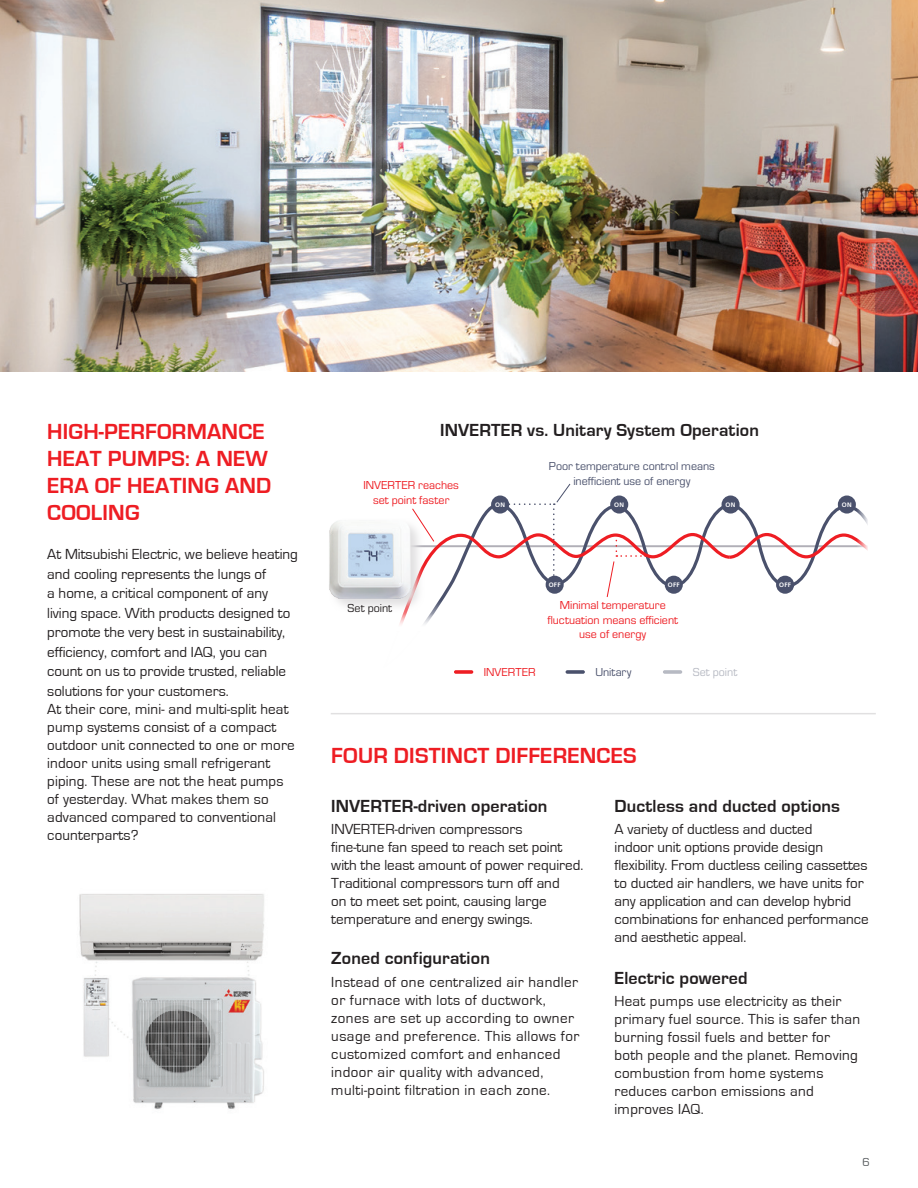
<style>
.page{position:relative;width:918px;height:1188px;background:#fff}
.page>*{position:absolute;margin:0;border:0;box-sizing:border-box;transform-origin:0 0}
.t1{font:700 22.5px/27px "Eurostile";letter-spacing:.01em;color:#ee1d23}
.t2{font:700 18px "Eurostile";letter-spacing:.01em;color:#231f20}
.t3{font:15px/18px "Eurostile";color:#231f20}
.t4{font:15px/18px "Eurostile";letter-spacing:.03em;color:#231f20}
.t5{font:15px/18px "Eurostile";letter-spacing:.02em;color:#231f20}
.Body_Copy{font:12px/14.4px "Eurostile";color:#ee1d23;text-align:center}
.Body_Copy-2{font:12px/14.4px "Eurostile";color:#4a516c;text-align:center}
.t6{font:12px "Eurostile";color:#231f20}
.Body_Copy-3{font:12px "Eurostile";color:#b7bac3}
.t7{font:12px "Eurostile";color:#53575a}
.t8{font:700 6.45px "Frutiger LT Pro";letter-spacing:.05em;color:#fff}
</style>
<div class="page">
<img style="left:0;top:0;width:918px;height:372px">
<svg style="left:733px;top:495px;width:122px;height:98px"></svg>
<svg style="left:473px;top:495px;width:260px;height:36px"></svg>
<div style="left:491px;top:496px;width:18px;height:18px;background:#4a516c;border-radius:50%"></div>
<div style="left:610px;top:496px;width:18px;height:18px;background:#4a516c;border-radius:50%"></div>
<div style="left:722px;top:496px;width:18px;height:18px;background:#4a516c;border-radius:50%"></div>
<div style="left:838px;top:496px;width:18px;height:18px;background:#4a516c;border-radius:50%"></div>
<div style="left:776px;top:576px;width:18px;height:18px;background:#4a516c;border-radius:50%"></div>
<svg style="left:425px;top:531px;width:308px;height:142px"></svg>
<svg style="left:499px;top:483px;width:72px;height:96px"></svg>
<svg style="left:607px;top:535px;width:39px;height:63px"></svg>
<svg style="left:412px;top:508px;width:23px;height:34px"></svg>
<div style="left:387px;top:612px;width:61px;height:19px;background:#fff"></div>
<div style="left:855px;top:495px;width:17px;height:81px;background:#fff"></div>
<svg style="left:337px;top:518px;width:88px;height:95px"></svg>
<img style="left:329px;top:518px;width:82px;height:81px">
<svg style="left:454px;top:670px;width:19px;height:4px"></svg>
<svg style="left:566px;top:670px;width:19px;height:4px"></svg>
<svg style="left:663px;top:670px;width:19px;height:4px"></svg>
<hr style="left:331px;top:713px;width:545px;height:1px;background:#e1e0e1">
<img style="left:79px;top:894px;width:185px;height:216px">
<p class="t1" style="left:47px;top:419px;width:226px">HIGH-PERFORMANCE<br>HEAT PUMPS: A NEW<br>ERA OF HEATING AND<br>COOLING</p>
<p class="t3" style="left:47px;top:545px;width:252px;line-height:19.5px">At Mitsubishi Electric, we believe heating and cooling represents the lungs of<br>a home, a critical component of any living space. With products designed to promote the very best in sustainability, efficiency, comfort and IAQ, you can count on us to provide trusted, reliable solutions for your customers.</p>
<p class="t3" style="left:47px;top:700px;width:249px">At their core, mini- and multi-split heat pump systems consist of a compact outdoor unit connected to one or more indoor units using small refrigerant piping. These are not the heat pumps of yesterday. What makes them so advanced compared to conventional counterparts?</p>
<p class="t2" style="left:440px;top:421px;width:320px">INVERTER vs. Unitary System Operation</p>
<p class="Body_Copy" style="left:363px;top:478px;width:97px">INVERTER reaches set point faster</p>
<p class="Body_Copy-2" style="left:549px;top:458px;width:167px">Poor temperature control means inefficient use of energy</p>
<p class="t8" style="left:495px;top:501px;width:11px">ON</p>
<p class="t8" style="left:614px;top:501px;width:11px">ON</p>
<p class="t8" style="left:726px;top:501px;width:11px">ON</p>
<p class="t8" style="left:842px;top:501px;width:11px">ON</p>
<p class="t6" style="left:348px;top:600px;width:46px">Set point</p>
<p class="t8" style="left:549px;top:581px;width:14px">OFF</p>
<p class="t8" style="left:668px;top:581px;width:14px">OFF</p>
<p class="t8" style="left:779px;top:581px;width:14px">OFF</p>
<p class="Body_Copy" style="left:547px;top:597px;width:132px">Minimal temperature fluctuation means efficient use of energy</p>
<p class="Body_Copy" style="left:484px;top:664px;width:53px">INVERTER</p>
<p class="Body_Copy-2" style="left:595px;top:664px;width:37px">Unitary</p>
<p class="Body_Copy-3" style="left:693px;top:664px;width:46px">Set point</p>
<p class="t1" style="left:331px;top:743px;width:307px">FOUR DISTINCT DIFFERENCES</p>
<p class="t2" style="left:331px;top:796px;width:218px">INVERTER-driven operation</p>
<p class="t3" style="left:331px;top:821px;width:253px">INVERTER-driven compressors<br>fine-tune fan speed to reach set point with the least amount of power required.<br>Traditional compressors turn off and<br>on to meet set point, causing large temperature and energy swings.</p>
<p class="t2" style="left:331px;top:948px;width:160px">Zoned configuration</p>
<p class="t4" style="left:331px;top:973px;width:250px">Instead of one centralized air handler or furnace with lots of ductwork, zones are set up according to owner usage and preference. This allows for customized comfort and enhanced indoor air quality with advanced, multi-point filtration in each zone.</p>
<p class="t2" style="left:615px;top:796px;width:227px">Ductless and ducted options</p>
<p class="t3" style="left:615px;top:821px;width:256px">A variety of ductless and ducted<br>indoor unit options provide design flexibility. From ductless ceiling cassettes to ducted air handlers, we have units for any application and can develop hybrid combinations for enhanced performance and aesthetic appeal.</p>
<p class="t2" style="left:615px;top:968px;width:135px">Electric powered</p>
<p class="t5" style="left:615px;top:993px;width:247px">Heat pumps use electricity as their primary fuel source. This is safer than burning fossil fuels and better for both people and the planet. Removing combustion from home systems reduces carbon emissions and improves IAQ.</p>
<p class="t7" style="left:862px;top:1156px;width:9px">6</p>
</div>
